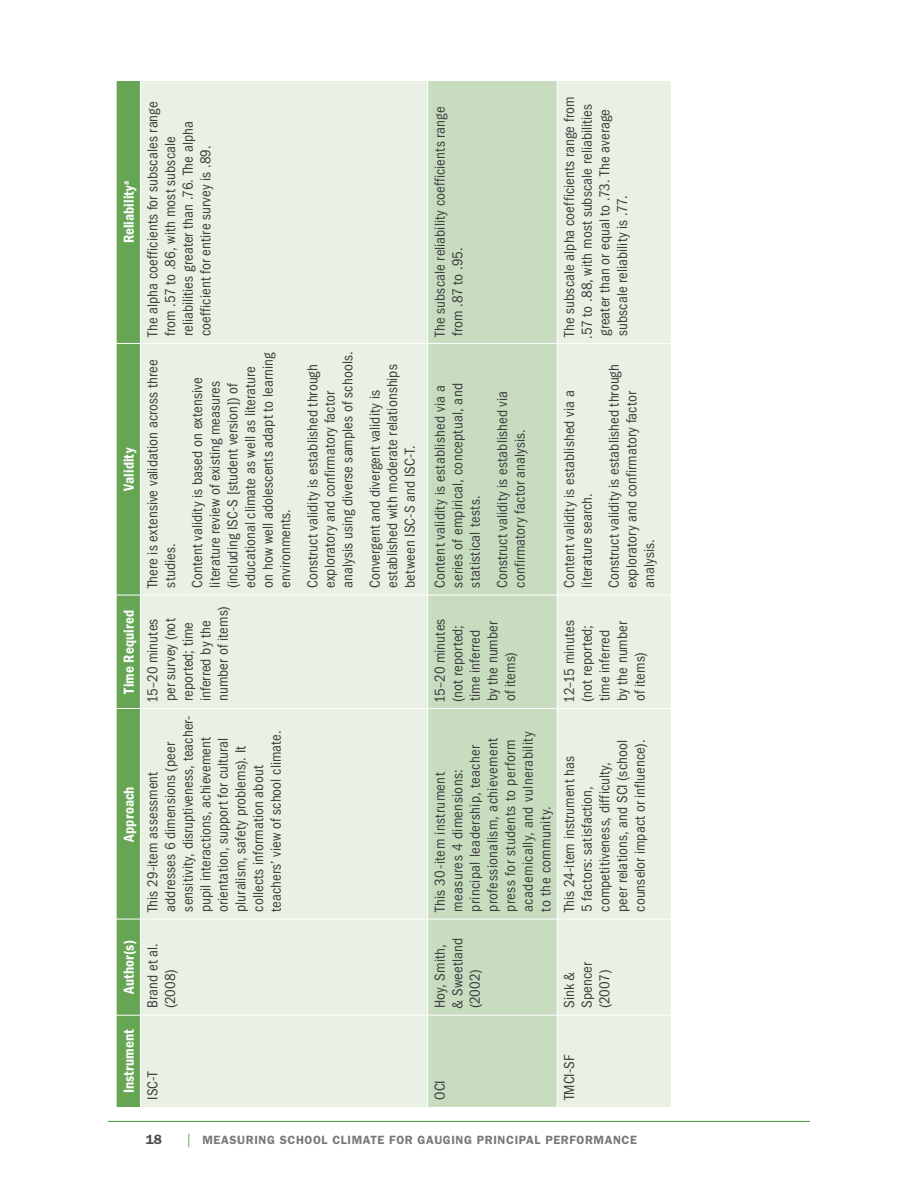
<style>
.page{position:relative;width:918px;height:1188px;background:#fff}
.page>*{position:absolute;margin:0;border:0;box-sizing:border-box;transform-origin:0 0}
.Table_Body{font:condensed 15px/17.7px "ITC Franklin Gothic Std";letter-spacing:.005em;color:#3e3e3f}
.Table_Body-2{font:condensed 15px/17.7px "ITC Franklin Gothic Std";letter-spacing:.025em;color:#3e3e3f}
.Table_Bold_Centered{font:15px "ITC Franklin Gothic Std Dm Cd";letter-spacing:.005em;color:#fff}
.t1{font:600 13.5px "ITC Franklin Gothic Std";color:#4b4c4d}
.t2{font:600 12px "ITC Franklin Gothic Std";letter-spacing:.05em;color:#76787b}
.s1{font-family:"Minion Pro";font-weight:400;font-size:13.5px;color:#5ea04c}
</style>
<div class="page">
<hr style="left:108px;top:1121px;width:702px;height:1px;background:#3f9537">
<div style="left:141px;top:81px;width:530px;height:1026px;background:#e8f1e3"></div>
<div style="left:428px;top:81px;width:129px;height:1026px;background:#c8ddc0"></div>
<div style="left:117px;top:81px;width:23px;height:1026px;background:#66a554"></div>
<hr style="left:141px;top:1015px;width:286px;height:1px;background:#fff">
<hr style="left:141px;top:919px;width:286px;height:1px;background:#fff">
<hr style="left:141px;top:708px;width:286px;height:1px;background:#fff">
<hr style="left:141px;top:595px;width:286px;height:1px;background:#fff">
<hr style="left:141px;top:343px;width:286px;height:1px;background:#fff">
<hr style="left:427px;top:1015px;width:1px;height:92px;background:#fff">
<hr style="left:427px;top:919px;width:1px;height:96px;background:#fff">
<hr style="left:428px;top:1015px;width:129px;height:1px;background:#fff">
<hr style="left:427px;top:708px;width:1px;height:211px;background:#fff">
<hr style="left:428px;top:919px;width:129px;height:1px;background:#fff">
<hr style="left:427px;top:595px;width:1px;height:113px;background:#fff">
<hr style="left:428px;top:708px;width:129px;height:1px;background:#fff">
<hr style="left:427px;top:343px;width:1px;height:252px;background:#fff">
<hr style="left:428px;top:595px;width:129px;height:1px;background:#fff">
<hr style="left:427px;top:81px;width:1px;height:262px;background:#fff">
<hr style="left:428px;top:343px;width:129px;height:1px;background:#fff">
<hr style="left:557px;top:1015px;width:1px;height:92px;background:#fff">
<hr style="left:557px;top:919px;width:1px;height:96px;background:#fff">
<hr style="left:558px;top:1015px;width:113px;height:1px;background:#fff">
<hr style="left:557px;top:708px;width:1px;height:211px;background:#fff">
<hr style="left:558px;top:919px;width:113px;height:1px;background:#fff">
<hr style="left:557px;top:595px;width:1px;height:113px;background:#fff">
<hr style="left:558px;top:708px;width:113px;height:1px;background:#fff">
<hr style="left:557px;top:343px;width:1px;height:252px;background:#fff">
<hr style="left:558px;top:595px;width:113px;height:1px;background:#fff">
<hr style="left:557px;top:81px;width:1px;height:262px;background:#fff">
<hr style="left:558px;top:343px;width:113px;height:1px;background:#fff">
<p class="Table_Bold_Centered" style="left:120px;top:243px;width:64px;rotate:-90deg">Reliability<sup>a</sup></p>
<p class="Table_Bold_Centered" style="left:120px;top:491px;width:44px;rotate:-90deg">Validity</p>
<p class="Table_Bold_Centered" style="left:120px;top:694px;width:85px;rotate:-90deg">Time Required</p>
<p class="Table_Bold_Centered" style="left:120px;top:842px;width:57px;rotate:-90deg">Approach</p>
<p class="Table_Body" style="left:144px;top:337px;width:237px;rotate:-90deg">The alpha coefficients for subscales range from .57 to .86, with most subscale reliabilities greater than .76. The alpha coefficient for entire survey is .89.</p>
<p class="Table_Body" style="left:144px;top:588px;width:231px;rotate:-90deg">There is extensive validation across three studies.</p>
<p class="Table_Body" style="left:188px;top:588px;width:237px;rotate:-90deg">Content validity is based on extensive literature review of existing measures (including ISC-S [student version]) of educational climate as well as literature on how well adolescents adapt to learning environments.</p>
<p class="Table_Body" style="left:304px;top:588px;width:238px;rotate:-90deg">Construct validity is established through exploratory and confirmatory factor analysis using diverse samples of schools.</p>
<p class="Table_Body" style="left:366px;top:588px;width:225px;rotate:-90deg">Convergent and divergent validity is established with moderate relationships between ISC-S and ISC-T.</p>
<p class="Table_Body" style="left:144px;top:703px;width:98px;rotate:-90deg">15–20 minutes per survey (not reported; time inferred by the number of items)</p>
<p class="Table_Body" style="left:144px;top:912px;width:198px;rotate:-90deg">This 29-item assessment addresses 6 dimensions (peer sensitivity, disruptiveness, teacher&shy;pupil interactions, achievement orientation, support for cultural pluralism, safety problems). It collects information about teachers’ view of school climate.</p>
<p class="Table_Bold_Centered" style="left:120px;top:994px;width:56px;rotate:-90deg">Author(s)</p>
<p class="Table_Bold_Centered" style="left:120px;top:1093px;width:66px;rotate:-90deg">Instrument</p>
<p class="Table_Body" style="left:144px;top:1008px;width:67px;rotate:-90deg">Brand et al. (2008)</p>
<p class="Table_Body" style="left:144px;top:1100px;width:31px;rotate:-90deg">ISC-T</p>
<p class="Table_Body" style="left:431px;top:337px;width:232px;rotate:-90deg">The subscale reliability coefficients range from .87 to .95.</p>
<p class="Table_Body" style="left:431px;top:588px;width:206px;text-align:justify;rotate:-90deg">Content validity is established via a series of empirical, conceptual, and statistical tests.</p>
<p class="Table_Body" style="left:493px;top:588px;width:199px;rotate:-90deg">Construct validity is established via confirmatory factor analysis.</p>
<p class="Table_Body" style="left:561px;top:339px;width:243px;rotate:-90deg">The subscale alpha coefficients range from .57 to .88, with most subscale reliabilities greater than or equal to .73. The average subscale reliability is .77.</p>
<p class="Table_Body" style="left:561px;top:588px;width:199px;rotate:-90deg">Content validity is established via a literature search.</p>
<p class="Table_Body" style="left:605px;top:588px;width:226px;rotate:-90deg">Construct validity is established through exploratory and confirmatory factor analysis.</p>
<p class="Table_Body" style="left:431px;top:703px;width:86px;rotate:-90deg">15–20 minutes (not reported; time inferred by the number of items)</p>
<p class="Table_Body" style="left:561px;top:703px;width:84px;rotate:-90deg">12–15 minutes (not reported; time inferred by the number of items)</p>
<p class="Table_Body-2" style="left:431px;top:912px;width:183px;rotate:-90deg">This 30-item instrument measures 4 dimensions: principal leadership, teacher professionalism, achievement press for students to perform academically, and vulnerability to the community.</p>
<p class="Table_Body" style="left:431px;top:1009px;width:72px;rotate:-90deg">Hoy, Smith, &amp; Sweetland (2002)</p>
<p class="Table_Body" style="left:561px;top:912px;width:174px;rotate:-90deg">This 24-item instrument has<br>5 factors: satisfaction, competitiveness, difficulty, peer relations, and SCI (school counselor impact or influence).</p>
<p class="Table_Body" style="left:561px;top:1008px;width:48px;rotate:-90deg">Sink &amp;<br>Spencer (2007)</p>
<p class="Table_Body" style="left:431px;top:1100px;width:21px;rotate:-90deg">OCI</p>
<p class="Table_Body" style="left:561px;top:1100px;width:47px;rotate:-90deg">TMCI-SF</p>
<p class="t1" style="left:146px;top:1131px;width:18px">18</p>
<p class="t2" style="left:187px;top:1133px;width:451px"><span class="s1">|</span> MEASURING SCHOOL CLIMATE FOR GAUGING PRINCIPAL PERFORMANCE</p>
</div>
